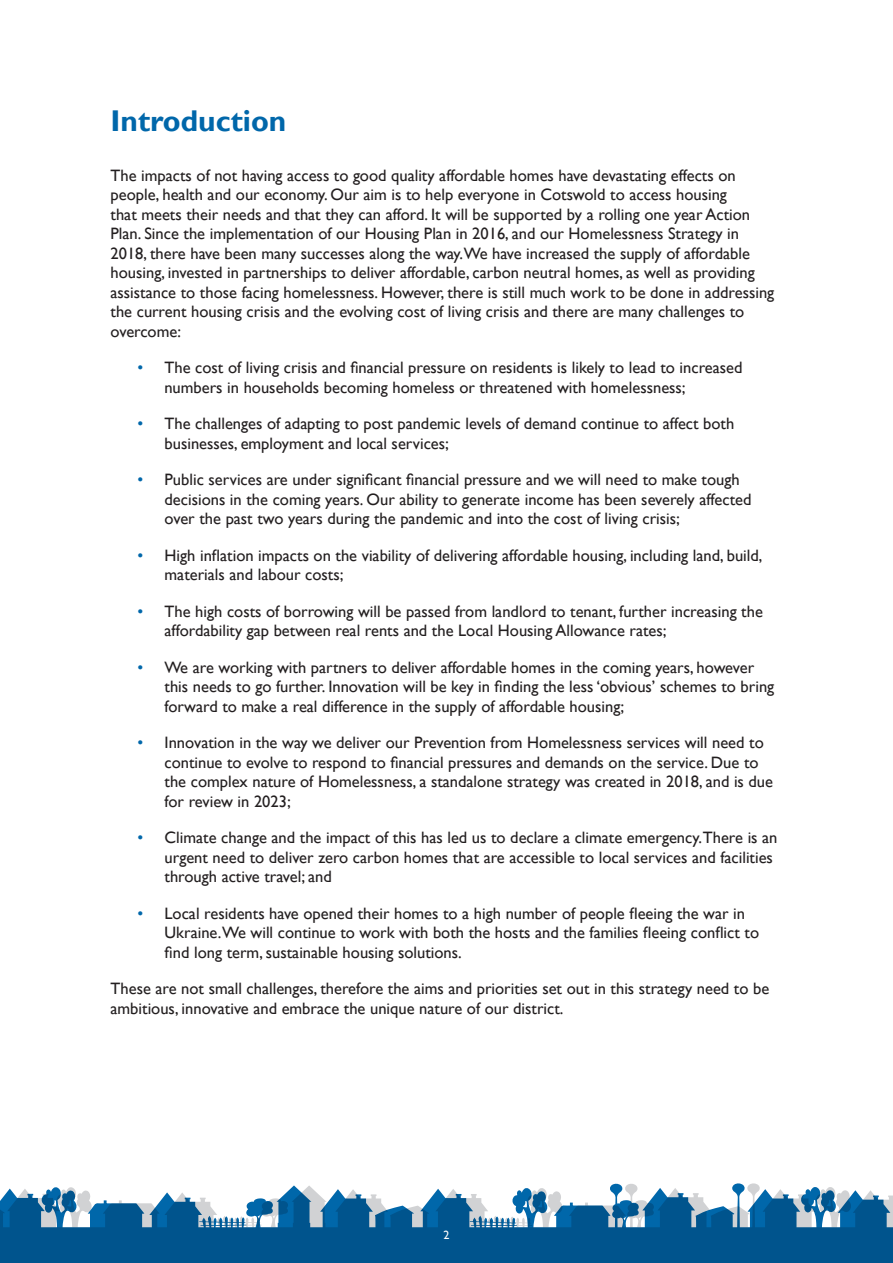
<style>
.page{position:relative;width:893px;height:1263px;background:#fff}
.page>*{position:absolute;margin:0;border:0;box-sizing:border-box;transform-origin:0 0}
.Heading_1{font:700 30px "Gill Sans";color:#0067aa}
.Heading_1-2{font:16.5px/19.5px "Gill Sans";color:#231f20}
.t1{font:12px "Gill Sans";color:#fff}
.s1{color:#0067aa}
</style>
<div class="page">
<svg style="left:0;top:1183px;width:893px;height:80px;fill:#00548d"></svg>
<p class="Heading_1" style="left:111px;top:103px;width:177px">Introduction</p>
<p class="Heading_1-2" style="left:111px;top:166px;width:665px">The impacts of not having access to good quality affordable homes have devastating effects on people, health and our economy. Our aim is to help everyone in Cotswold to access housing<br>that meets their needs and that they can afford. It will be supported by a rolling one year Action Plan. Since the implementation of our Housing Plan in 2016, and our Homelessness Strategy in 2018, there have been many successes along the way.We have increased the supply of affordable housing, invested in partnerships to deliver affordable, carbon neutral homes, as well as providing assistance to those facing homelessness. However, there is still much work to be done in addressing the current housing crisis and the evolving cost of living crisis and there are many challenges to overcome:</p>
<p class="Heading_1-2" style="left:165px;top:358px;width:579px;text-indent:-27px"><span class="s1">•</span> The cost of living crisis and financial pressure on residents is likely to lead to increased numbers in households becoming homeless or threatened with homelessness;</p>
<p class="Heading_1-2" style="left:165px;top:414px;width:571px;text-indent:-27px"><span class="s1">•</span> The challenges of adapting to post pandemic levels of demand continue to affect both businesses, employment and local services;</p>
<p class="Heading_1-2" style="left:165px;top:470px;width:588px;text-indent:-27px"><span class="s1">•</span> Public services are under significant financial pressure and we will need to make tough decisions in the coming years. Our ability to generate income has been severely affected over the past two years during the pandemic and into the cost of living crisis;</p>
<p class="Heading_1-2" style="left:165px;top:546px;width:599px;text-indent:-27px"><span class="s1">•</span> High inflation impacts on the viability of delivering affordable housing, including land, build, materials and labour costs;</p>
<p class="Heading_1-2" style="left:165px;top:602px;width:600px;text-indent:-27px"><span class="s1">•</span> The high costs of borrowing will be passed from landlord to tenant, further increasing the affordability gap between real rents and the Local Housing Allowance rates;</p>
<p class="Heading_1-2" style="left:165px;top:658px;width:611px;text-indent:-27px"><span class="s1">•</span> We are working with partners to deliver affordable homes in the coming years, however this needs to go further. Innovation will be key in finding the less ‘obvious’ schemes to bring forward to make a real difference in the supply of affordable housing;</p>
<p class="Heading_1-2" style="left:165px;top:733px;width:610px;text-indent:-27px"><span class="s1">•</span> Innovation in the way we deliver our Prevention from Homelessness services will need to continue to evolve to respond to financial pressures and demands on the service. Due to the complex nature of Homelessness, a standalone strategy was created in 2018, and is due for review in 2023;</p>
<p class="Heading_1-2" style="left:165px;top:828px;width:614px;text-indent:-27px"><span class="s1">•</span> Climate change and the impact of this has led us to declare a climate emergency.There is an urgent need to deliver zero carbon homes that are accessible to local services and facilities through active travel; and</p>
<p class="Heading_1-2" style="left:165px;top:904px;width:596px;text-indent:-27px"><span class="s1">•</span> Local residents have opened their homes to a high number of people fleeing the war in<br>Ukraine.We will continue to work with both the hosts and the families fleeing conflict to find long term, sustainable housing solutions.</p>
<p class="Heading_1-2" style="left:111px;top:979px;width:660px">These are not small challenges, therefore the aims and priorities set out in this strategy need to be ambitious, innovative and embrace the unique nature of our district.</p>
<p class="t1" style="left:443px;top:1228px;width:7px">2</p>
</div>
